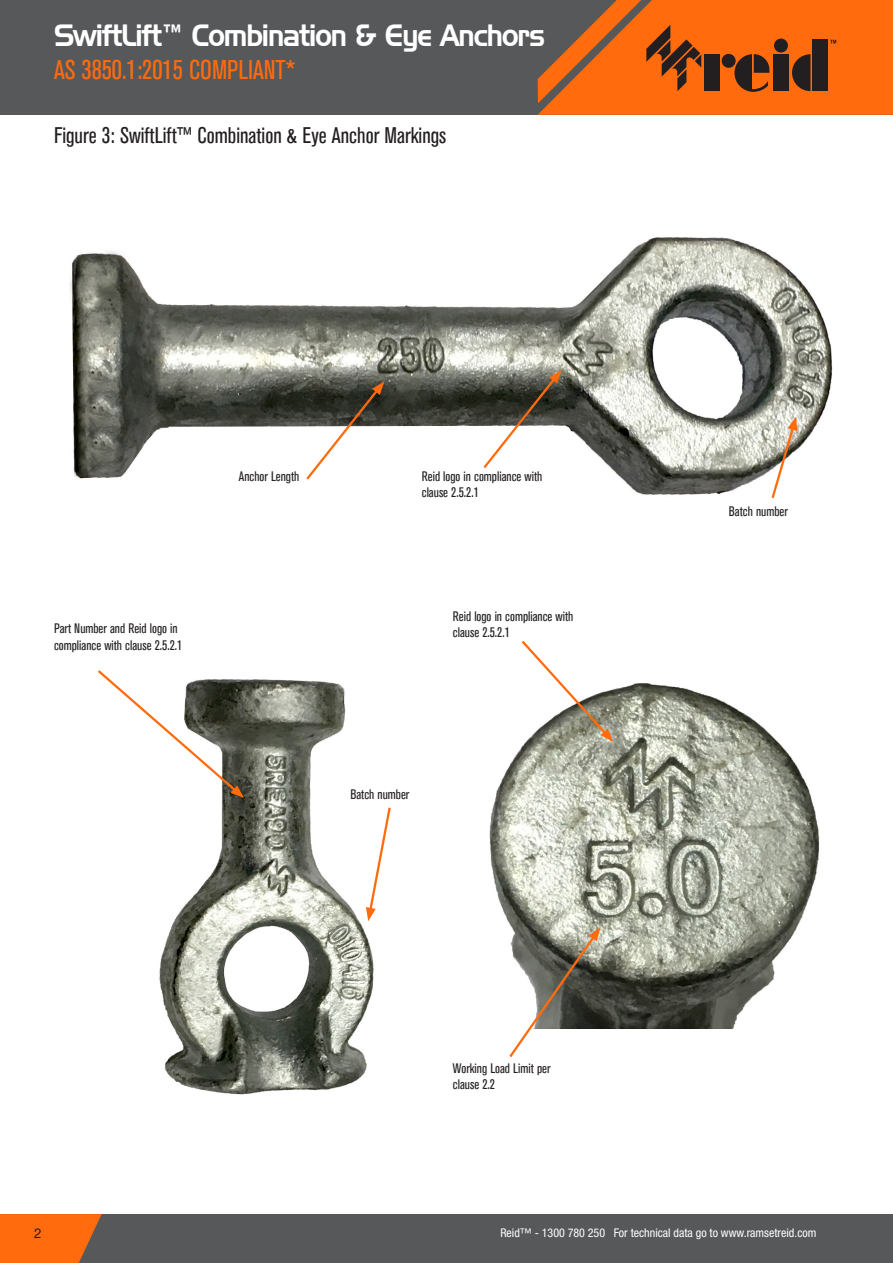
<style>
.page{position:relative;width:893px;height:1263px;background:#fff}
.page>*{position:absolute;margin:0;border:0;box-sizing:border-box;transform-origin:0 0}
.t1{font:30px "Handel Gothic BT";letter-spacing:-.04em;color:#fff;scale:.9 1}
.t2{font:condensed 27px "Akzidenz Grotesk BE";color:#ff6b0d}
.t3{font:condensed 22.5px "Akzidenz Grotesk BE";color:#231f20}
.t4{font:condensed 13.8px/16.2px "Akzidenz Grotesk BE";color:#231f20}
.t5{font:13.5px "Helvetica Neue LT Pro";color:#231f20}
.t6{font:condensed 12px "Helvetica Neue";color:#fff}
</style>
<div class="page">
<div style="left:0;top:0;width:893px;height:114px;background:#57585a"></div>
<div style="left:0;top:1214px;width:893px;height:49px;background:#57585a"></div>
<svg style="left:0;top:1214px;width:102px;height:49px;background:#eb6815"></svg>
<svg style="left:513px;top:0;width:380px;height:115px"></svg>
<img style="left:70px;top:237px;width:763px;height:258px">
<img style="left:159px;top:679px;width:215px;height:416px">
<img style="left:489px;top:683px;width:331px;height:345px">
<svg style="left:304px;top:381px;width:80px;height:101px"></svg>
<svg style="left:98px;top:670px;width:146px;height:128px"></svg>
<svg style="left:770px;top:417px;width:27px;height:81px"></svg>
<svg style="left:366px;top:805px;width:25px;height:116px"></svg>
<svg style="left:481px;top:370px;width:81px;height:101px"></svg>
<svg style="left:519px;top:640px;width:94px;height:102px"></svg>
<svg style="left:507px;top:927px;width:93px;height:131px"></svg>
<p class="t1" style="left:54px;top:17px;width:547px">SwiftLift™ Combination &amp; Eye Anchors</p>
<p class="t2" style="left:54px;top:55px;width:243px">AS 3850.1:2015 COMPLIANT*</p>
<p class="t3" style="left:54px;top:123px;width:394px">Figure 3: SwiftLift™ Combination &amp; Eye Anchor Markings</p>
<p class="t4" style="left:54px;top:621px;width:130px">Part Number and Reid logo in compliance with clause 2.5.2.1</p>
<p class="t4" style="left:239px;top:468px;width:62px">Anchor Length</p>
<p class="t4" style="left:422px;top:468px;width:122px">Reid logo in compliance with clause 2.5.2.1</p>
<p class="t4" style="left:453px;top:608px;width:122px">Reid logo in compliance with clause 2.5.2.1</p>
<p class="t4" style="left:350px;top:787px;width:60px">Batch number</p>
<p class="t4" style="left:453px;top:1060px;width:99px">Working Load Limit per clause 2.2</p>
<p class="t4" style="left:729px;top:504px;width:60px">Batch number</p>
<p class="t5" style="left:34px;top:1225px;width:9px">2</p>
<p class="t6" style="left:500px;top:1226px;width:318px">Reid™ - 1300 780 250 For technical data go to www.ramsetreid.com</p>
</div>
